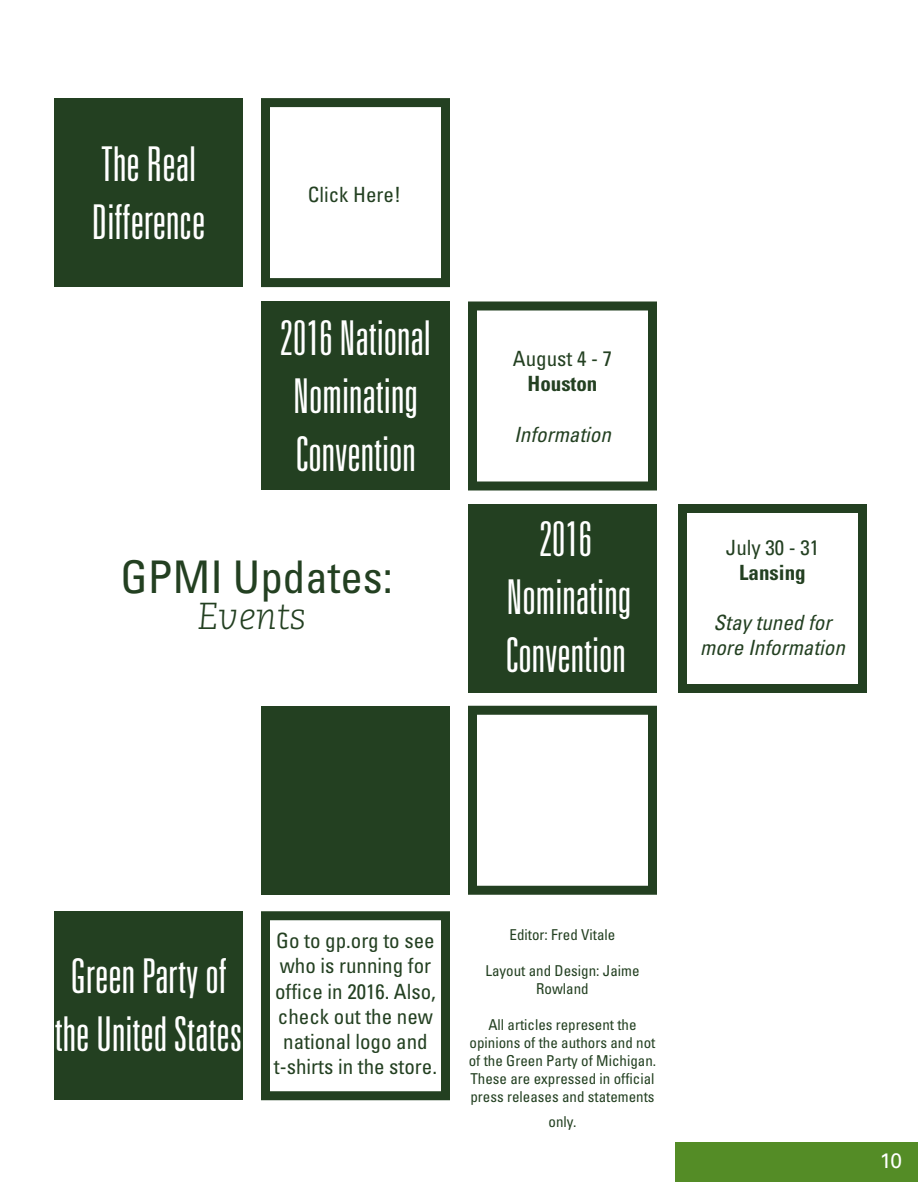
<style>
.page{position:relative;width:918px;height:1188px;background:#fff}
.page>*{position:absolute;margin:0;border:0;box-sizing:border-box;transform-origin:0 0}
.t1{font:300 ultra-condensed 48px/57.6px "Univers LT Std";color:#fff;text-align:center}
.t2{font:condensed 45px "Univers LT Std";color:#234021}
.t3{font:italic 300 37.5px "Caecilia LT Std";color:#234021}
.t4{font:condensed 21px/25.2px "Univers LT Std";color:#234021;text-align:center}
.t5{font:italic condensed 21px/25.2px "Univers LT Std";color:#234021;text-align:center}
.t6{font:700 condensed 21px "Univers LT Std";color:#234021}
.t7{font:21px "Univers LT Std";color:#fff}
.t8{font:condensed 15px/18px "Univers LT Std";color:#234021;text-align:center}
</style>
<div class="page">
<div style="left:675px;top:1142px;width:243px;height:40px;background:#548c26"></div>
<div style="left:261px;top:706px;width:189px;height:189px;background:#234021"></div>
<div style="left:468px;top:504px;width:189px;height:189px;background:#234021"></div>
<div style="left:54px;top:98px;width:189px;height:189px;background:#234021"></div>
<div style="left:54px;top:911px;width:189px;height:189px;background:#234021"></div>
<div style="left:468px;top:706px;width:189px;height:189px;border:9px solid #234021"></div>
<div style="left:678px;top:504px;width:189px;height:189px;border:9px solid #234021"></div>
<div style="left:261px;top:98px;width:189px;height:189px;border:9px solid #234021"></div>
<div style="left:261px;top:911px;width:189px;height:189px;border:9px solid #234021"></div>
<div style="left:261px;top:302px;width:189px;height:188px;background:#234021"></div>
<div style="left:468px;top:302px;width:189px;height:188px;border:9px solid #234021"></div>
<h1 class="t1" style="left:92px;top:135px;width:115px;text-align:left">The Real<br>Difference</h1>
<h3 class="t4" style="left:308px;top:182px;width:95px">Click Here!</h3>
<h1 class="t1" style="left:280px;top:310px;width:153px;text-align:left">2016 National<br>Nominating<br>Convention</h1>
<h2 class="t2" style="left:120px;top:548px;width:274px">GPMI Updates:</h2>
<h3 class="t3" style="left:197px;top:595px;width:111px">Events</h3>
<h3 class="t4" style="left:513px;top:346px;width:101px">August 4 - 7</h3>
<h3 class="t6" style="left:528px;top:371px;width:71px">Houston</h3>
<h3 class="t5" style="left:514px;top:421px;width:98px">Information</h3>
<h1 class="t1" style="left:505px;top:511px;width:127px">2016<br>Nominating<br>Convention</h1>
<h3 class="t4" style="left:726px;top:534px;width:95px">July 30 - 31</h3>
<h3 class="t6" style="left:739px;top:559px;width:68px">Lansing</h3>
<h3 class="t5" style="left:700px;top:610px;width:146px">Stay tuned for more Information</h3>
<h1 class="t1" style="left:55px;top:947px;width:189px">Green Party of the United States</h1>
<h3 class="t4" style="left:274px;top:928px;width:165px">Go to gp.org to see who is running for office in 2016. Also, check out the new national logo and t-shirts in the store.</h3>
<p class="t8" style="left:510px;top:926px;width:107px">Editor: Fred Vitale</p>
<p class="t8" style="left:485px;top:962px;width:156px">Layout and Design: Jaime<br>Rowland</p>
<p class="t8" style="left:469px;top:1016px;width:189px">All articles represent the opinions of the authors and not of the Green Party of Michigan.<br>These are expressed in official press releases and statements</p>
<p class="t8" style="left:549px;top:1113px;width:29px">only.</p>
<h3 class="t7" style="left:880px;top:1148px;width:24px">10</h3>
</div>
